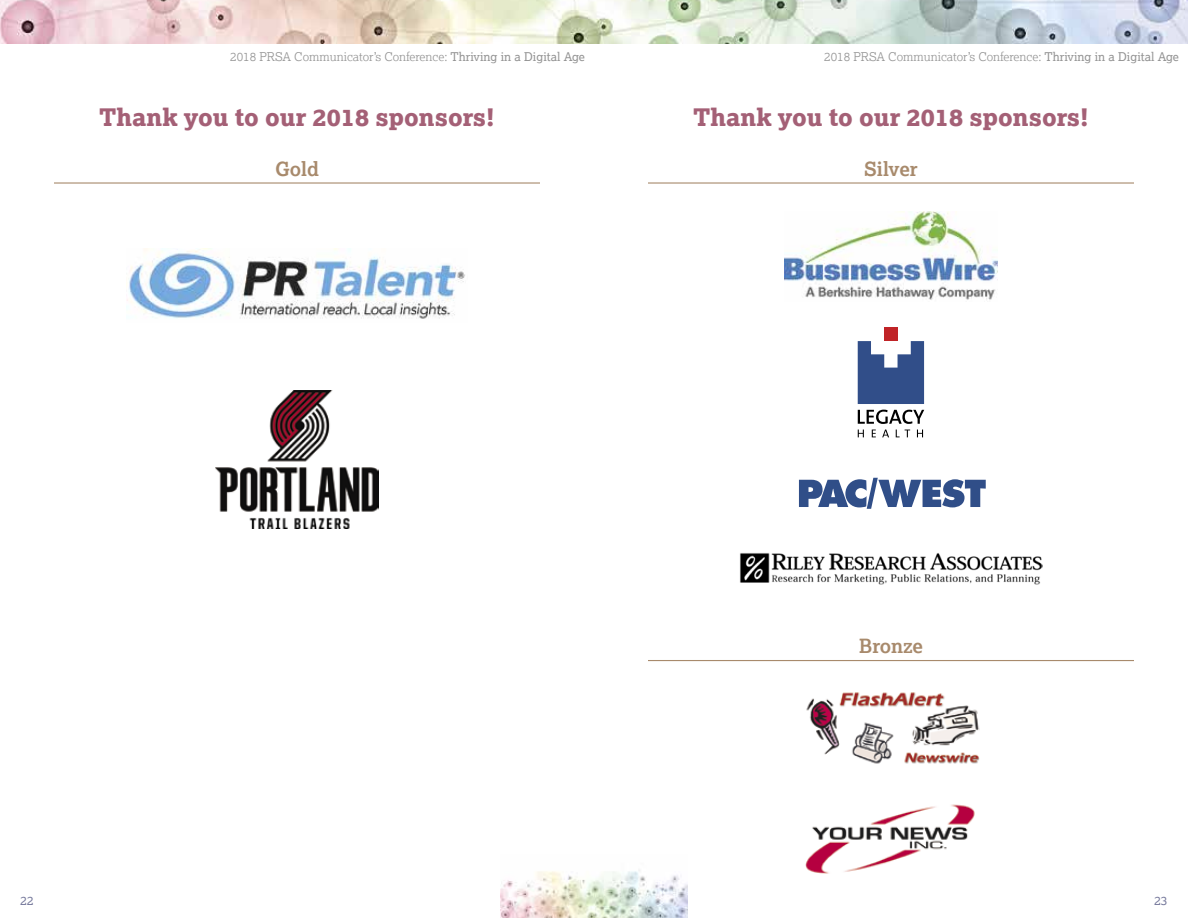
<style>
.page{position:relative;width:1188px;height:918px;background:#fff}
.page>*{position:absolute;margin:0;border:0;box-sizing:border-box;transform-origin:0 0}
.t1{font:800 24px "Lexia";color:#a46076}
.t2{font:700 19.5px "Lexia";color:#a88a6c}
.t3{font:300 12px "Lexia";color:#939393}
.t4{font:12px "Lexia";color:#75789b}
.s1{font-weight:400}
</style>
<div class="page">
<img style="left:500px;top:870px;width:188px;height:48px">
<img style="left:0;top:0;width:1188px;height:43px">
<img style="left:784px;top:212px;width:214px;height:88px">
<img style="left:806px;top:692px;width:174px;height:72px">
<img style="left:126px;top:249px;width:339px;height:70px">
<img style="left:740px;top:553px;width:302px;height:32px">
<img style="left:805px;top:804px;width:170px;height:70px">
<img style="left:216px;top:390px;width:162px;height:139px">
<svg style="left:858px;top:341px;width:66px;height:63px"></svg>
<div style="left:884px;top:328px;width:14px;height:13px;background:#c02327"></div>
<svg style="left:858px;top:430px;width:6px;height:7px"></svg>
<svg style="left:872px;top:430px;width:4px;height:7px"></svg>
<svg style="left:882px;top:430px;width:7px;height:7px"></svg>
<svg style="left:896px;top:430px;width:14px;height:7px"></svg>
<svg style="left:917px;top:430px;width:6px;height:7px"></svg>
<svg style="left:858px;top:410px;width:66px;height:14px"></svg>
<hr style="left:54px;top:182px;width:486px;height:2px;background:#a88a6c">
<hr style="left:648px;top:182px;width:486px;height:2px;background:#a88a6c">
<hr style="left:648px;top:660px;width:486px;height:1px;background:#a88a6c">
<svg style="left:799px;top:478px;width:187px;height:31px"></svg>
<p class="t3" style="left:230px;top:49px;width:356px">2018 PRSA Communicator’s Conference: <span class="s1">Thriving in a Digital Age</span></p>
<p class="t3" style="left:824px;top:49px;width:356px">2018 PRSA Communicator’s Conference: <span class="s1">Thriving in a Digital Age</span></p>
<h1 class="t1" style="left:99px;top:102px;width:397px">Thank you to our 2018 sponsors!</h1>
<h1 class="t1" style="left:693px;top:102px;width:397px">Thank you to our 2018 sponsors!</h1>
<h2 class="t2" style="left:275px;top:156px;width:45px">Gold</h2>
<h2 class="t2" style="left:864px;top:156px;width:55px">Silver</h2>
<h2 class="t2" style="left:859px;top:634px;width:65px">Bronze</h2>
<p class="t4" style="left:20px;top:893px;width:15px">22</p>
<p class="t4" style="left:1155px;top:893px;width:14px">23</p>
</div>
